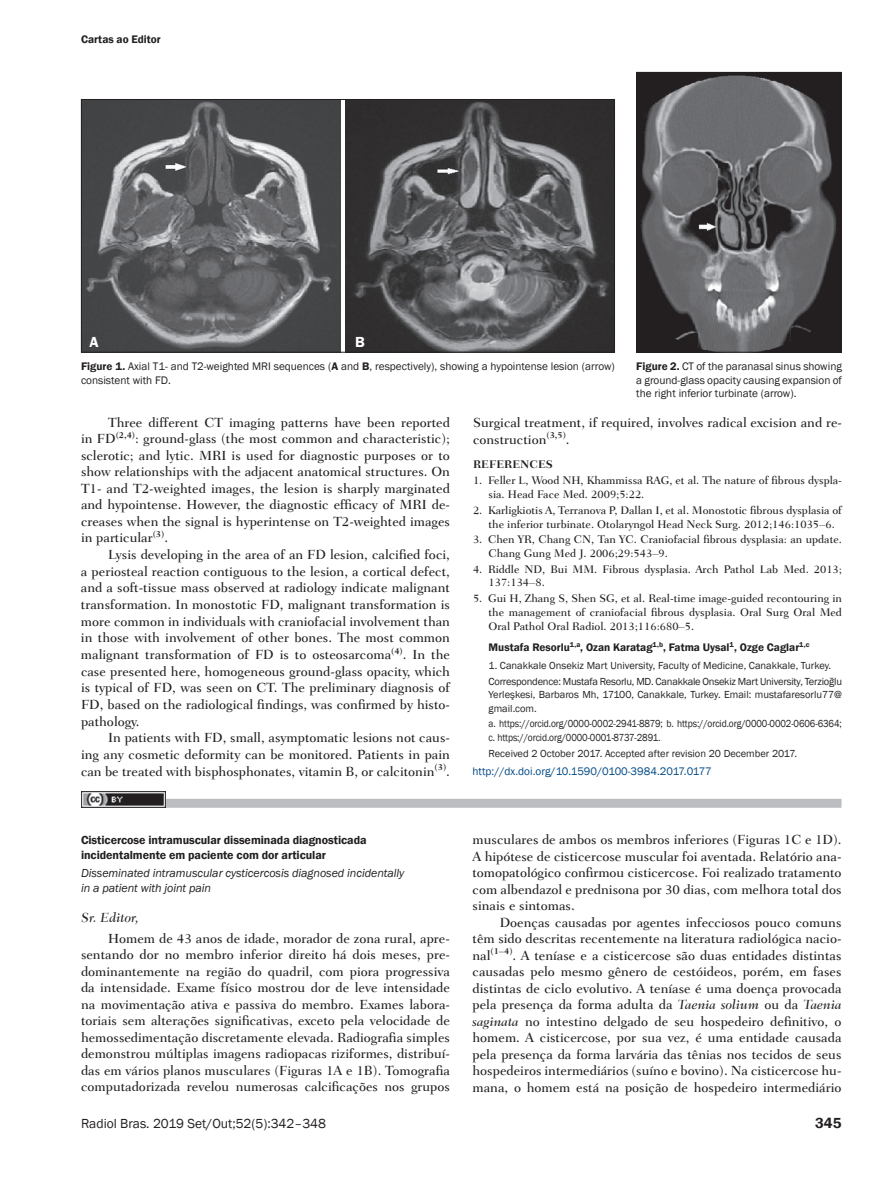
<style>
.page{position:relative;width:893px;height:1191px;background:#fff}
.page>*{position:absolute;margin:0;border:0;box-sizing:border-box;transform-origin:0 0}
.t1{font:600 15px "Franklin Gothic";color:#231f20}
.t2{font:600 15px "Franklin Gothic";color:#fff}
.t3{font:500 13.5px/16.5px "Fairfield LT";color:#231f20;text-align:justify}
.t4{font:13.5px "Franklin Gothic";color:#231f20}
.t5{font:italic 500 13.5px "Fairfield LT";color:#231f20}
.t6{font:600 12px/15px "Franklin Gothic";letter-spacing:-.005em;color:#231f20}
.t7{font:italic 12px/15px "Franklin Gothic";letter-spacing:-.005em;color:#231f20}
.t8{font:500 11.25px/13.6px "Fairfield LT";color:#231f20}
.t9{font:11.25px/13.5px "Franklin Gothic";color:#231f20;text-align:justify}
.t10{font:600 11.25px "Franklin Gothic";color:#231f20}
.t11{font:11.25px "Franklin Gothic";color:#014984}
.t12{font:700 11.25px "Fairfield LT";color:#231f20}
.t13{font:10.5px/15.6px "Franklin Gothic";letter-spacing:-.01em;color:#231f20}
.t14{font:10.5px/13.5px "Franklin Gothic";letter-spacing:-.01em;color:#231f20;scale:.9 1}
.s1{font-weight:600}
.s2{font-style:italic}
</style>
<div class="page">
<div style="left:81px;top:798px;width:760px;height:9px;background:#bcbdc0"></div>
<img style="left:81px;top:791px;width:85px;height:16px">
<img style="left:638px;top:74px;width:201px;height:276px">
<div style="left:636px;top:72px;width:205px;height:280px;border:1px solid #231f20"></div>
<img style="left:83px;top:101px;width:258px;height:249px">
<img style="left:346px;top:101px;width:267px;height:249px">
<div style="left:81px;top:99px;width:534px;height:253px;border:1px solid #231f20"></div>
<p class="t10" style="left:81px;top:33px;width:81px">Cartas ao Editor</p>
<p class="t2" style="left:90px;top:333px;width:11px">A</p>
<p class="t2" style="left:355px;top:333px;width:11px">B</p>
<p class="t9" style="left:81px;top:360px;width:535px"><span class="s1">Figure 1.</span> Axial T1- and T2-weighted MRI sequences (<span class="s1">A</span> and <span class="s1">B</span>, respectively), showing a hypointense lesion (arrow) consistent with FD.</p>
<p class="t9" style="left:636px;top:360px;width:207px"><span class="s1">Figure 2.</span> CT of the paranasal sinus showing a ground-glass opacity causing expansion of the right inferior turbinate (arrow).</p>
<p class="t3" style="left:81px;top:414px;width:370px;text-indent:27px">Three different CT imaging patterns have been reported in FD<sup>(2,4)</sup>: ground-glass (the most common and characteristic); sclerotic; and lytic. MRI is used for diagnostic purposes or to show relationships with the adjacent anatomical structures. On T1- and T2-weighted images, the lesion is sharply marginated and hypointense. However, the diagnostic efficacy of MRI de&shy;creases when the signal is hyperintense on T2-weighted images in particular<sup>(3)</sup>.</p>
<p class="t3" style="left:81px;top:546px;width:370px;text-indent:27px">Lysis developing in the area of an FD lesion, calcified foci, a periosteal reaction contiguous to the lesion, a cortical defect, and a soft-tissue mass observed at radiology indicate malignant transformation. In monostotic FD, malignant transformation is more common in individuals with craniofacial involvement than in those with involvement of other bones. The most common malignant transformation of FD is to osteosarcoma<sup>(4)</sup>. In the case presented here, homogeneous ground-glass opacity, which is typical of FD, was seen on CT. The preliminary diagnosis of FD, based on the radiological findings, was confirmed by histo&shy;pathology.</p>
<p class="t3" style="left:81px;top:729px;width:370px;text-indent:27px">In patients with FD, small, asymptomatic lesions not caus&shy;ing any cosmetic deformity can be monitored. Patients in pain can be treated with bisphosphonates, vitamin B, or calcitonin<sup>(3)</sup>.</p>
<p class="t3" style="left:473px;top:414px;width:370px">Surgical treatment, if required, involves radical excision and re&shy;construction<sup>(3,5)</sup>.</p>
<p class="t12" style="left:473px;top:457px;width:82px">REFERENCES</p>
<p class="t8" style="left:488px;top:474px;width:355px;text-indent:-16px">1. Feller L, Wood NH, Khammissa RAG, et al. The nature of fibrous dyspla&shy;sia. Head Face Med. 2009;5:22.</p>
<p class="t8" style="left:488px;top:503px;width:355px;text-indent:-16px">2. Karligkiotis A, Terranova P, Dallan I, et al. Monostotic fibrous dysplasia of the inferior turbinate. Otolaryngol Head Neck Surg. 2012;146:1035–6.</p>
<p class="t8" style="left:488px;top:533px;width:355px;text-indent:-16px">3. Chen YR, Chang CN, Tan YC. Craniofacial fibrous dysplasia: an update.<br>Chang Gung Med J. 2006;29:543–9.</p>
<p class="t8" style="left:488px;top:562px;width:355px;text-indent:-16px">4. Riddle ND, Bui MM. Fibrous dysplasia. Arch Pathol Lab Med. 2013;<br>137:134–8.</p>
<p class="t8" style="left:488px;top:591px;width:355px;text-align:justify;text-indent:-16px">5. Gui H, Zhang S, Shen SG, et al. Real-time image-guided recontouring in the management of craniofacial fibrous dysplasia. Oral Surg Oral Med Oral Pathol Oral Radiol. 2013;116:680–5.</p>
<p class="t10" style="left:489px;top:641px;width:322px">Mustafa Resorlu<sup>1,a</sup>, Ozan Karatag<sup>1,b</sup>, Fatma Uysal<sup>1</sup>, Ozge Caglar<sup>1,c</sup></p>
<p class="t13" style="left:489px;top:658px;width:355px">1. Canakkale Onsekiz Mart University, Faculty of Medicine, Canakkale, Turkey.<br>Correspondence: Mustafa Resorlu, MD. Canakkale Onsekiz Mart University, Terzioğlu</p>
<p class="t13" style="left:489px;top:688px;width:355px;line-height:13.5px">Yerleşkesi, Barbaros Mh, 17100, Canakkale, Turkey. Email: mustafaresorlu77@ gmail.com.</p>
<p class="t14" style="left:489px;top:717px;width:394px">a. https://orcid.org/0000-0002-2941-8879; b. https://orcid.org/0000-0002-0606-6364; c. https://orcid.org/0000-0001-8737-2891.</p>
<p class="t13" style="left:489px;top:745px;width:310px">Received 2 October 2017. Accepted after revision 20 December 2017.</p>
<p class="t11" style="left:472px;top:764px;width:241px">http://dx.doi.org/10.1590/0100-3984.2017.0177</p>
<p class="t6" style="left:81px;top:832px;width:287px">Cisticercose intramuscular disseminada diagnosticada incidentalmente em paciente com dor articular</p>
<p class="t7" style="left:81px;top:865px;width:325px">Disseminated intramuscular cysticercosis diagnosed incidentally in a patient with joint pain</p>
<p class="t5" style="left:81px;top:910px;width:60px">Sr. Editor,</p>
<p class="t3" style="left:81px;top:930px;width:371px;text-indent:27px">Homem de 43 anos de idade, morador de zona rural, apre&shy;sentando dor no membro inferior direito há dois meses, pre&shy;dominantemente na região do quadril, com piora progressiva da intensidade. Exame físico mostrou dor de leve intensidade na movimentação ativa e passiva do membro. Exames labora&shy;toriais sem alterações significativas, exceto pela velocidade de hemossedimentação discretamente elevada. Radiografia simples demonstrou múltiplas imagens radiopacas riziformes, distribuí&shy;das em vários planos musculares (Figuras 1A e 1B). Tomografia computadorizada revelou numerosas calcificações nos grupos</p>
<p class="t3" style="left:472px;top:831px;width:370px">musculares de ambos os membros inferiores (Figuras 1C e 1D).<br>A hipótese de cisticercose muscular foi aventada. Relatório ana&shy;tomopatológico confirmou cisticercose. Foi realizado tratamento com albendazol e prednisona por 30 dias, com melhora total dos sinais e sintomas.</p>
<p class="t3" style="left:472px;top:914px;width:370px;text-indent:27px">Doenças causadas por agentes infecciosos pouco comuns têm sido descritas recentemente na literatura radiológica nacio&shy;nal<sup>(1–4)</sup>. A teníase e a cisticercose são duas entidades distintas causadas pelo mesmo gênero de cestóideos, porém, em fases distintas de ciclo evolutivo. A teníase é uma doença provocada pela presença da forma adulta da <span class="s2">Taenia solium</span> ou da <span class="s2">Taenia saginata</span> no intestino delgado de seu hospedeiro definitivo, o homem. A cisticercose, por sua vez, é uma entidade causada pela presença da forma larvária das tênias nos tecidos de seus hospedeiros intermediários (suíno e bovino). Na cisticercose hu&shy;mana, o homem está na posição de hospedeiro intermediário</p>
<p class="t4" style="left:81px;top:1114px;width:247px">Radiol Bras. 2019 Set/Out;52(5):342–348</p>
<p class="t1" style="left:815px;top:1113px;width:28px">345</p>
</div>
